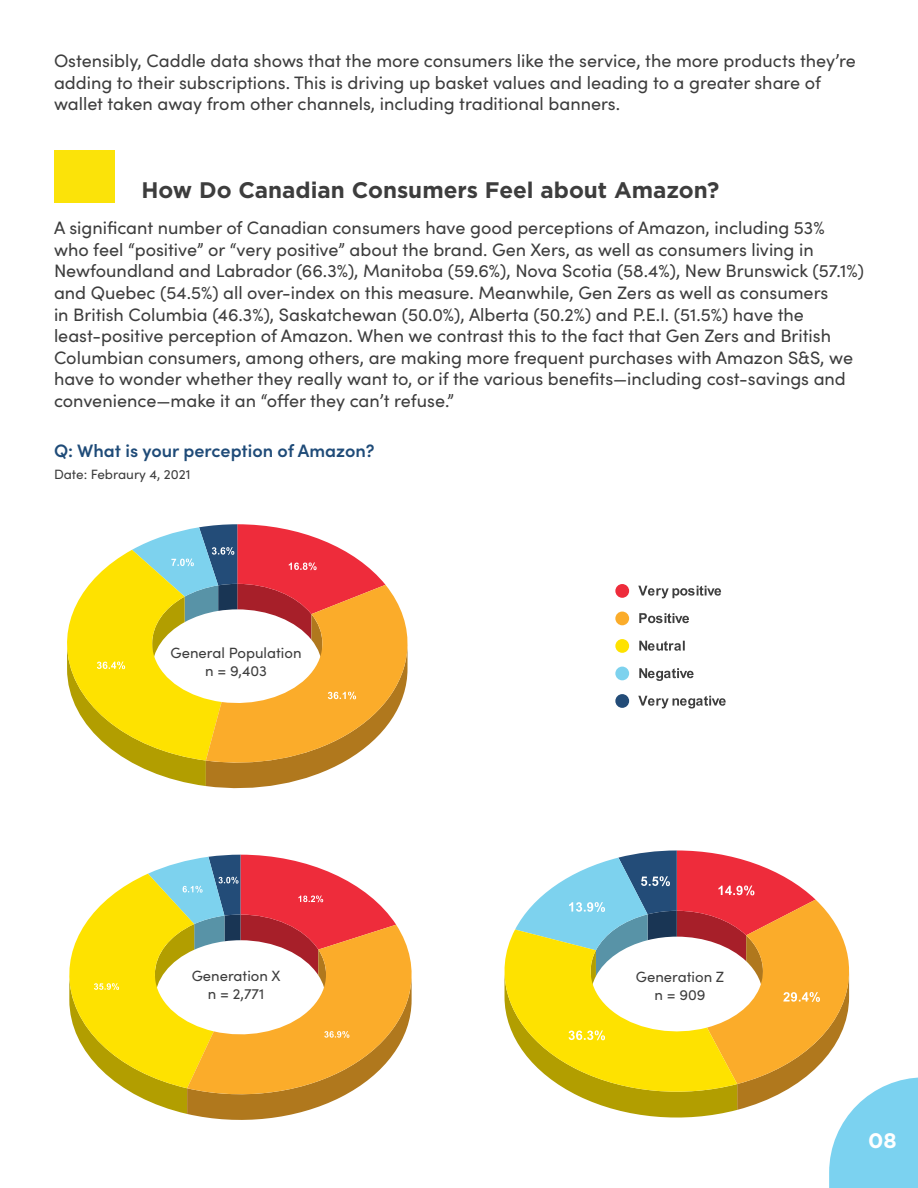
<style>
.page{position:relative;width:918px;height:1188px;background:#fff}
.page>*{position:absolute;margin:0;border:0;box-sizing:border-box;transform-origin:0 0}
.t1{font:700 22.5px "Gotham";color:#3d3d3d}
.t2{font:700 21px "Gotham";color:#fff}
.t3{font:18px/21.6px "Sofia Pro";color:#3d3d3d}
.t4{font:600 18px "Sofia Pro";color:#1f4b78}
.t5{font:14.85px "Sofia Pro";color:#3d3d3d}
.t6{font:13.5px "Sofia Pro";color:#3d3d3d}
</style>
<div class="page">
<svg style="left:504px;top:850px;width:414px;height:338px"></svg>
<div style="left:54px;top:151px;width:60px;height:52px;background:#fbe309"></div>
<svg style="left:67px;top:524px;width:341px;height:265px"></svg>
<svg style="left:69px;top:855px;width:343px;height:265px"></svg>
<div style="left:615px;top:584px;width:14px;height:14px;background:#ee2c3b;border-radius:50%"></div>
<svg style="left:638px;top:586px;width:83px;height:12px"></svg>
<div style="left:615px;top:612px;width:14px;height:13px;background:#fbac2a;border-radius:50%"></div>
<svg style="left:639px;top:613px;width:50px;height:10px"></svg>
<div style="left:615px;top:639px;width:14px;height:14px;background:#fee200;border-radius:50%"></div>
<svg style="left:639px;top:641px;width:46px;height:10px"></svg>
<div style="left:615px;top:667px;width:14px;height:13px;background:#7dd2ee;border-radius:50%"></div>
<svg style="left:639px;top:668px;width:55px;height:13px"></svg>
<div style="left:615px;top:694px;width:14px;height:14px;background:#234c78;border-radius:50%"></div>
<svg style="left:638px;top:696px;width:88px;height:12px"></svg>
<p class="t3" style="left:54px;top:49px;width:803px">Ostensibly, Caddle data shows that the more consumers like the service, the more products they’re adding to their subscriptions. This is driving up basket values and leading to a greater share of wallet taken away from other channels, including traditional banners.</p>
<p class="t1" style="left:141px;top:175px;width:579px">How Do Canadian Consumers Feel about Amazon?</p>
<p class="t3" style="left:54px;top:216px;width:812px">A significant number of Canadian consumers have good perceptions of Amazon, including 53%<br>who feel “positive” or “very positive” about the brand. Gen Xers, as well as consumers living in Newfoundland and Labrador (66.3%), Manitoba (59.6%), Nova Scotia (58.4%), New Brunswick (57.1%) and Quebec (54.5%) all over-index on this measure. Meanwhile, Gen Zers as well as consumers<br>in British Columbia (46.3%), Saskatchewan (50.0%), Alberta (50.2%) and P.E.I. (51.5%) have the least-positive perception of Amazon. When we contrast this to the fact that Gen Zers and British Columbian consumers, among others, are making more frequent purchases with Amazon S&amp;S, we have to wonder whether they really want to, or if the various benefits—including cost-savings and convenience—make it an “offer they can’t refuse.”</p>
<p class="t4" style="left:54px;top:437px;width:322px">Q: What is your perception of Amazon?</p>
<p class="t6" style="left:54px;top:464px;width:138px">Date: Febraury 4, 2021</p>
<p class="t5" style="left:170px;top:642px;width:133px">General Population</p>
<p class="t5" style="left:205px;top:659px;width:63px">n = 9,403</p>
<p class="t5" style="left:192px;top:965px;width:90px">Generation X</p>
<p class="t5" style="left:208px;top:983px;width:58px">n = 2,771</p>
<p class="t5" style="left:636px;top:966px;width:90px">Generation Z</p>
<p class="t5" style="left:655px;top:984px;width:53px">n = 909</p>
<p class="t2" style="left:868px;top:1126px;width:30px">08</p>
</div>
